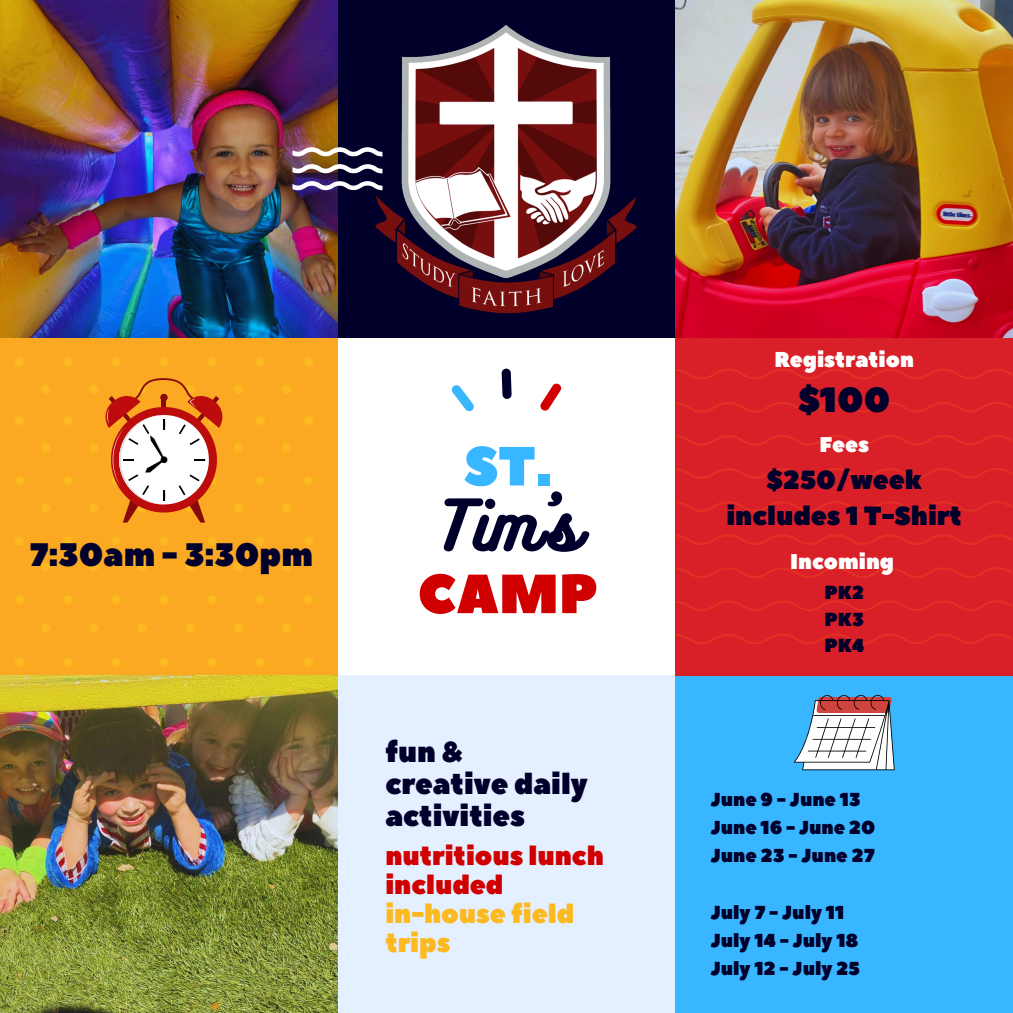
<style>
.page{position:relative;width:1013px;height:1013px;background:#fff}
.page>*{position:absolute;margin:0;border:0;box-sizing:border-box;transform-origin:0 0}
.t1{font:62.5px "Bukhari Script";color:#00002b}
.t2{font:55px "Peace Sans";color:#d10000}
.t3{font:55px "Peace Sans";color:#38b6ff}
.t4{font:35px "Peace Sans";color:#00002b}
.t5{font:32.5px "Peace Sans";color:#00002b}
.t6{font:28.75px/31.9px "Peace Sans";color:#00002b}
.t7{font:26.25px/29px "Peace Sans";color:#d10000}
.t8{font:26.25px/36.5px "Peace Sans";color:#00002b;text-align:center}
.t9{font:21.25px "Peace Sans";color:#fff}
.t10{font:18.75px/26.2px "Peace Sans";color:#00002b;text-align:justify}
.s1{color:#fdb920}
</style>
<div class="page">
<div style="left:0;top:338px;width:338px;height:337px;background:#fba923"></div>
<svg style="left:15px;top:358px;width:9px;height:8px"></svg>
<svg style="left:63px;top:358px;width:9px;height:8px"></svg>
<svg style="left:112px;top:358px;width:8px;height:8px"></svg>
<svg style="left:160px;top:358px;width:8px;height:8px"></svg>
<svg style="left:208px;top:358px;width:8px;height:8px"></svg>
<svg style="left:256px;top:358px;width:9px;height:8px"></svg>
<svg style="left:304px;top:358px;width:9px;height:8px"></svg>
<svg style="left:41px;top:385px;width:9px;height:9px"></svg>
<svg style="left:282px;top:385px;width:9px;height:9px"></svg>
<svg style="left:15px;top:416px;width:9px;height:9px"></svg>
<svg style="left:63px;top:416px;width:9px;height:9px"></svg>
<svg style="left:256px;top:416px;width:9px;height:9px"></svg>
<svg style="left:304px;top:416px;width:9px;height:9px"></svg>
<svg style="left:41px;top:444px;width:9px;height:8px"></svg>
<svg style="left:282px;top:444px;width:9px;height:8px"></svg>
<svg style="left:15px;top:477px;width:9px;height:8px"></svg>
<svg style="left:63px;top:477px;width:9px;height:8px"></svg>
<svg style="left:256px;top:477px;width:9px;height:8px"></svg>
<svg style="left:304px;top:477px;width:9px;height:8px"></svg>
<svg style="left:41px;top:504px;width:9px;height:8px"></svg>
<svg style="left:282px;top:504px;width:9px;height:8px"></svg>
<svg style="left:15px;top:537px;width:9px;height:8px"></svg>
<svg style="left:63px;top:537px;width:9px;height:8px"></svg>
<svg style="left:112px;top:537px;width:8px;height:8px"></svg>
<svg style="left:160px;top:537px;width:8px;height:8px"></svg>
<svg style="left:208px;top:537px;width:8px;height:8px"></svg>
<svg style="left:256px;top:537px;width:9px;height:8px"></svg>
<svg style="left:304px;top:537px;width:9px;height:8px"></svg>
<svg style="left:41px;top:562px;width:9px;height:9px"></svg>
<svg style="left:89px;top:562px;width:9px;height:9px"></svg>
<svg style="left:138px;top:562px;width:8px;height:9px"></svg>
<svg style="left:186px;top:562px;width:8px;height:9px"></svg>
<svg style="left:234px;top:562px;width:9px;height:9px"></svg>
<svg style="left:282px;top:562px;width:9px;height:9px"></svg>
<svg style="left:15px;top:595px;width:9px;height:9px"></svg>
<svg style="left:63px;top:595px;width:9px;height:9px"></svg>
<svg style="left:112px;top:595px;width:8px;height:9px"></svg>
<svg style="left:160px;top:595px;width:8px;height:9px"></svg>
<svg style="left:208px;top:595px;width:9px;height:9px"></svg>
<svg style="left:256px;top:595px;width:9px;height:9px"></svg>
<svg style="left:304px;top:595px;width:9px;height:9px"></svg>
<svg style="left:41px;top:624px;width:9px;height:8px"></svg>
<svg style="left:89px;top:624px;width:9px;height:8px"></svg>
<svg style="left:138px;top:624px;width:8px;height:8px"></svg>
<svg style="left:186px;top:624px;width:8px;height:8px"></svg>
<svg style="left:234px;top:624px;width:9px;height:8px"></svg>
<svg style="left:282px;top:624px;width:9px;height:8px"></svg>
<svg style="left:15px;top:658px;width:9px;height:9px"></svg>
<svg style="left:63px;top:658px;width:9px;height:9px"></svg>
<svg style="left:112px;top:658px;width:8px;height:9px"></svg>
<svg style="left:160px;top:658px;width:8px;height:9px"></svg>
<svg style="left:208px;top:658px;width:9px;height:9px"></svg>
<svg style="left:256px;top:658px;width:9px;height:9px"></svg>
<svg style="left:304px;top:658px;width:9px;height:9px"></svg>
<div style="left:338px;top:675px;width:337px;height:337px;background:#e4efff"></div>
<div style="left:338px;top:0;width:337px;height:338px;background:#00002b"></div>
<div style="left:675px;top:675px;width:337px;height:337px;background:#38b6ff"></div>
<div style="left:675px;top:338px;width:337px;height:337px;background:#d91f27"></div>
<img style="left:0;top:675px;width:338px;height:337px">
<img style="left:0;top:0;width:338px;height:338px">
<img style="left:675px;top:0;width:337px;height:338px">
<svg style="left:292px;top:147px;width:80px;height:10px"></svg>
<svg style="left:292px;top:164px;width:80px;height:9px"></svg>
<svg style="left:292px;top:181px;width:80px;height:9px"></svg>
<svg style="left:676px;top:600px;width:336px;height:11px"></svg>
<svg style="left:676px;top:634px;width:336px;height:10px"></svg>
<svg style="left:676px;top:369px;width:336px;height:10px"></svg>
<svg style="left:676px;top:567px;width:336px;height:11px"></svg>
<svg style="left:676px;top:435px;width:336px;height:11px"></svg>
<svg style="left:676px;top:402px;width:336px;height:11px"></svg>
<svg style="left:676px;top:534px;width:336px;height:11px"></svg>
<svg style="left:676px;top:501px;width:336px;height:11px"></svg>
<svg style="left:676px;top:468px;width:336px;height:11px"></svg>
<svg style="left:452px;top:385px;width:22px;height:26px"></svg>
<svg style="left:501px;top:368px;width:10px;height:31px"></svg>
<svg style="left:540px;top:383px;width:21px;height:27px"></svg>
<img style="left:372px;top:25px;width:265px;height:289px">
<svg style="left:89px;top:378px;width:154px;height:144px"></svg>
<svg style="left:793px;top:695px;width:101px;height:75px"></svg>
<h2 class="t9" style="left:774px;top:346px;width:141px">Registration</h2>
<h5 class="t4" style="left:798px;top:376px;width:94px">$100</h5>
<p class="t9" style="left:819px;top:430px;width:51px">Fees</p>
<h4 class="t8" style="left:726px;top:462px;width:237px">$250/week includes 1 T-Shirt</h4>
<h3 class="t3" style="left:464px;top:430px;width:89px">ST.</h3>
<p class="t1" style="left:436px;top:484px;width:145px">Tim’s</p>
<h5 class="t2" style="left:417px;top:557px;width:182px">CAMP</h5>
<h4 class="t5" style="left:30px;top:533px;width:285px">7:30am - 3:30pm</h4>
<h5 class="t9" style="left:790px;top:548px;width:105px">Incoming</h5>
<h6 class="t10" style="left:824px;top:580px;width:41px">PK2<br>PK3<br>PK4</h6>
<h2 class="t6" style="left:385px;top:737px;width:204px">fun &amp; creative daily activities</h2>
<h1 class="t7" style="left:385px;top:842px;width:220px">nutritious lunch included <span class="s1">in-house field trips</span></h1>
<p class="t10" style="left:710px;top:787px;width:152px">June 9 - June 13</p>
<p class="t10" style="left:710px;top:815px;width:166px">June 16 - June 20</p>
<p class="t10" style="left:710px;top:843px;width:165px">June 23 - June 27</p>
<p class="t10" style="left:710px;top:899px;width:135px">July 7 - July 11</p>
<h3 class="t10" style="left:710px;top:927px;width:149px">July 14 - July 18</h3>
<p class="t10" style="left:710px;top:955px;width:151px">July 12 - July 25</p>
</div>
